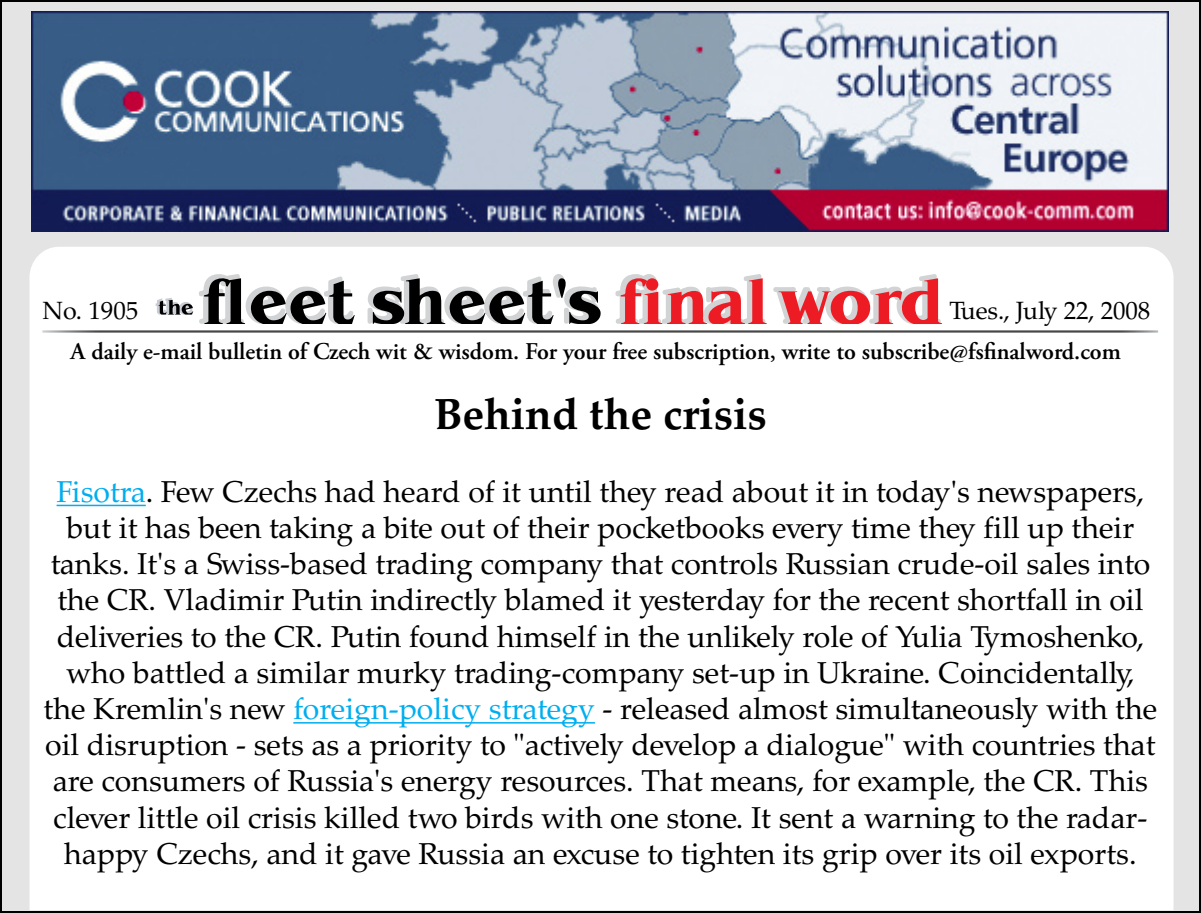
<style>
.page{position:relative;width:1201px;height:913px;background:#fff}
.page>*{position:absolute;margin:0;border:0;box-sizing:border-box;transform-origin:0 0}
.t1{font:700 43.6px "Palatino LTCE";color:#000}
.t2{font:30.2px/36.2px "Palatino LTCE";color:#000;text-align:center}
.t3{font:25px "Palatino LTCE";letter-spacing:-.005em;color:#000}
.t4{font:600 24px "Adobe Garamond Pro";color:#000}
.s1{color:#00aeef}
</style>
<div class="page">
<div style="left:1px;top:1px;width:1198px;height:910px;background:#e5e4e4"></div>
<div style="left:29px;top:247px;width:1145px;height:663px;background:#fff"></div>
<img style="left:40px;top:327px;width:1119px;height:8px">
<svg style="left:155px;top:274px;width:446px;height:50px;background:#a3a3a4"></svg>
<svg style="left:613px;top:274px;width:328px;height:50px;background:#eda0a3"></svg>
<img style="left:32px;top:11px;width:1136px;height:220px">
<hr style="left:57px;top:504px;width:89px;height:2px;background:#00aeef">
<hr style="left:293px;top:721px;width:302px;height:2px;background:#00aeef">
<p class="t3" style="left:42px;top:295px;width:97px">No. 1905</p>
<p class="t3" style="left:949px;top:296px;width:202px">Tues., July 22, 2008</p>
<p class="t4" style="left:70px;top:337px;width:1051px">A daily e-mail bulletin of Czech wit &amp; wisdom. For your free subscription, write to subscribe@fsfinalword.com</p>
<h1 class="t1" style="left:434px;top:388px;width:334px">Behind the crisis</h1>
<p class="t2" style="left:44px;top:473px;width:1114px"><span class="s1">Fisotra</span>. Few Czechs had heard of it until they read about it in today's newspapers, but it has been taking a bite out of their pocketbooks every time they fill up their tanks. It's a Swiss-based trading company that controls Russian crude-oil sales into the CR. Vladimir Putin indirectly blamed it yesterday for the recent shortfall in oil deliveries to the CR. Putin found himself in the unlikely role of Yulia Tymoshenko, who battled a similar murky trading-company set-up in Ukraine. Coincidentally, the Kremlin's new <span class="s1">foreign-policy strategy</span> - released almost simultaneously with the oil disruption - sets as a priority to "actively develop a dialogue" with countries that are consumers of Russia's energy resources. That means, for example, the CR. This clever little oil crisis killed two birds with one stone. It sent a warning to the radar&shy;happy Czechs, and it gave Russia an excuse to tighten its grip over its oil exports.</p>
</div>
